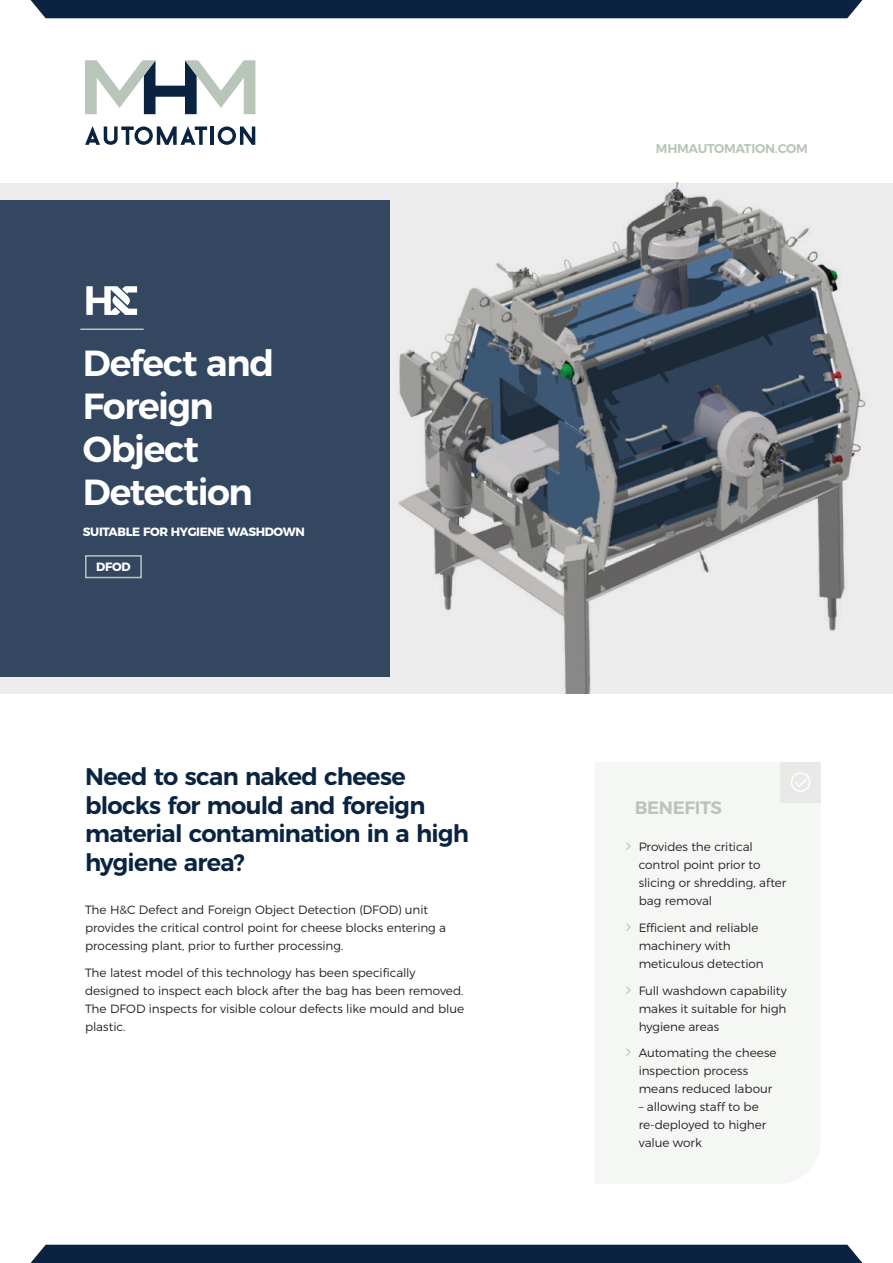
<style>
.page{position:relative;width:893px;height:1263px;background:#fff}
.page>*{position:absolute;margin:0;border:0;box-sizing:border-box;transform-origin:0 0}
.Heading_1{font:600 36.3px/43px "Montserrat";letter-spacing:-.04em;color:#fff}
.Heading_2{font:600 24px/28.5px "Montserrat";letter-spacing:-.03em;color:#092340}
.Heading_3{font:600 18px "Montserrat";letter-spacing:-.02em;color:#bac5ba}
.Website{font:600 12.75px "Montserrat";letter-spacing:-.02em;color:#bac5ba}
.Body_Text{font:300 12px/18px "Montserrat";letter-spacing:-.005em;color:#231f20}
.Product_Code{font:700 12px "Montserrat";letter-spacing:-.03em;color:#fff}
</style>
<div class="page">
<div style="left:30px;top:0;width:833px;height:18px;background:#092340"></div>
<div style="left:30px;top:1245px;width:833px;height:18px;background:#092340"></div>
<svg style="left:0;top:182px;width:893px;height:511px;background:#e8e9e9"></svg>
<img style="left:367px;top:183px;width:521px;height:510px">
<div style="left:0;top:200px;width:389px;height:476px;background:#334860"></div>
<div style="left:780px;top:762px;width:41px;height:40px;background:#e7eae6"></div>
<svg style="left:794px;top:779px;width:13px;height:10px"></svg>
<div style="left:791px;top:772px;width:19px;height:20px;border:2px solid #fff;border-radius:50%"></div>
<svg style="left:85px;top:126px;width:122px;height:19px"></svg>
<hr style="left:211px;top:126px;width:3px;height:19px;background:#092340">
<svg style="left:218px;top:126px;width:37px;height:19px"></svg>
<svg style="left:85px;top:60px;width:170px;height:54px"></svg>
<div style="left:85px;top:555px;width:57px;height:23px;border:2px solid #bac5ba"></div>
<hr style="left:80px;top:328px;width:64px;height:2px;background:#bac5ba">
<svg style="left:86px;top:286px;width:51px;height:29px"></svg>
<p class="Heading_1" style="left:83px;top:339px;width:193px">Defect and<br>Foreign<br>Object<br>Detection</p>
<p class="Product_Code" style="left:83px;top:522px;width:223px">SUITABLE FOR HYGIENE WASHDOWN</p>
<p class="Product_Code" style="left:96px;top:557px;width:36px">DFOD</p>
<p class="Heading_2" style="left:85px;top:760px;width:385px">Need to scan naked cheese blocks for mould and foreign material contamination in a high hygiene area?</p>
<p class="Body_Text" style="left:85px;top:900px;width:363px">The H&amp;C Defect and Foreign Object Detection (DFOD) unit provides the critical control point for cheese blocks entering a processing plant, prior to further processing.</p>
<p class="Body_Text" style="left:85px;top:962px;width:381px">The latest model of this technology has been specifically designed to inspect each block after the bag has been removed.<br>The DFOD inspects for visible colour defects like mould and blue plastic.</p>
<p class="Website" style="left:656px;top:138px;width:153px">MHMAUTOMATION.COM</p>
<p class="Heading_3" style="left:635px;top:793px;width:89px">BENEFITS</p>
<p class="Body_Text" style="left:639px;top:837px;width:149px">Provides the critical control point prior to slicing or shredding, after bag removal</p>
<p class="Body_Text" style="left:639px;top:918px;width:126px">Efficient and reliable machinery with meticulous detection</p>
<p class="Body_Text" style="left:639px;top:980px;width:150px;text-align:justify">Full washdown capability makes it suitable for high hygiene areas</p>
<p class="Body_Text" style="left:639px;top:1043px;width:139px">Automating the cheese inspection process means reduced labour</p>
<p class="Body_Text" style="left:639px;top:1097px;width:129px">– allowing staff to be re-deployed to higher value work</p>
</div>
